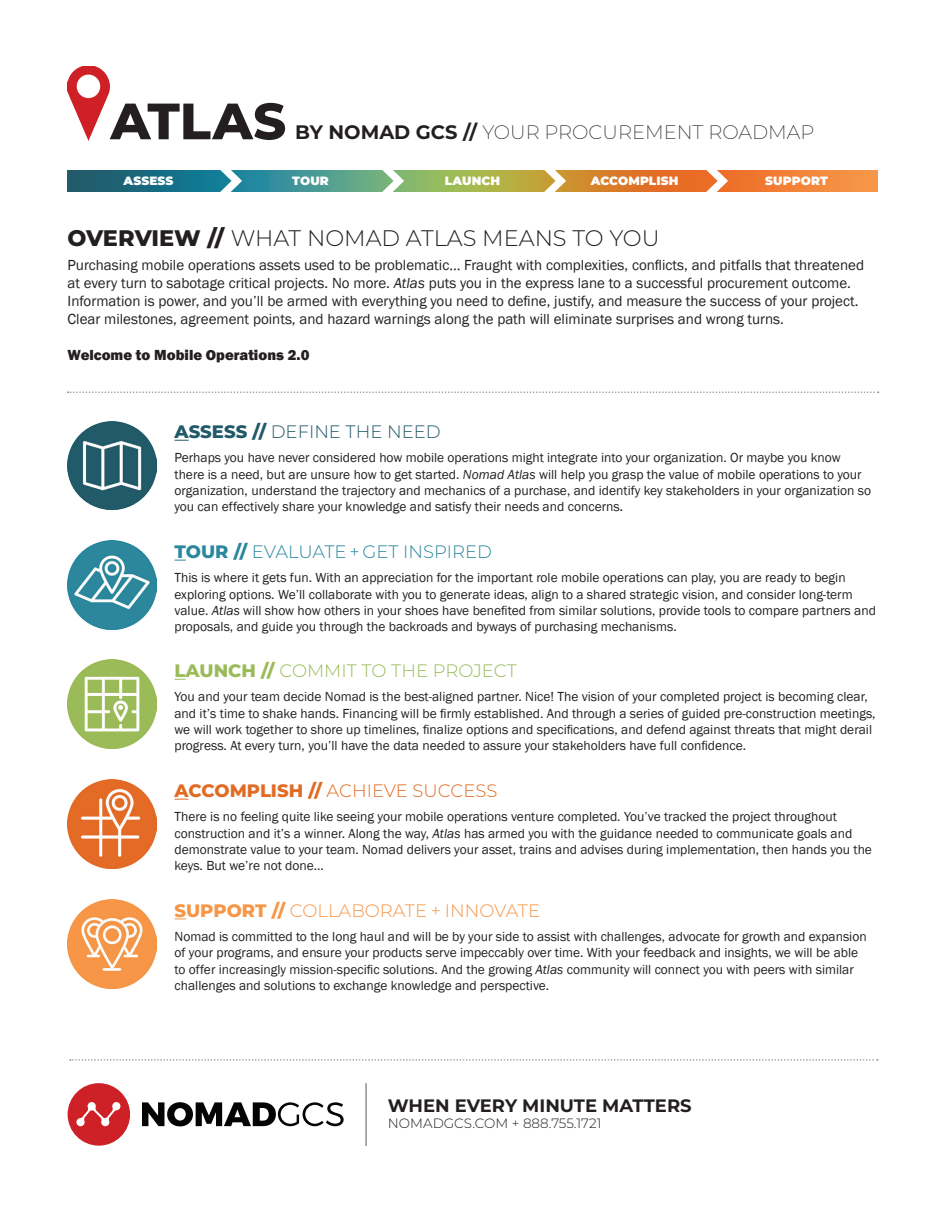
<style>
.page{position:relative;width:945px;height:1215px;background:#fff}
.page>*{position:absolute;margin:0;border:0;box-sizing:border-box;transform-origin:0 0}
.t1{font:800 51px "Montserrat";letter-spacing:.005em;color:#231f20}
.t2{font:300 22.5px "Montserrat";color:#231f20}
.t3{font:200 19.5px "Montserrat";color:#231f20}
.t4{font:300 18px "Montserrat";color:#f79647}
.t5{font:300 18px "Montserrat";color:#2a879d}
.t6{font:300 18px "Montserrat";color:#9abb58}
.t7{font:300 18px "Montserrat";color:#e26b24}
.t8{font:700 18px "Montserrat";color:#231f20}
.t9{font:300 18px "Montserrat";color:#215968}
.t10{font:15px/18px "Franklin Gothic";color:#231f20}
.t11{font:800 15px "Franklin Gothic";color:#231f20}
.t12{font:13.5px/16.2px "Franklin Gothic";color:#231f20}
.t13{font:300 13.5px "Montserrat";color:#231f20}
.t14{font:900 12px "Montserrat";letter-spacing:.01em;color:#fff}
.s1{font-weight:700}
.s2{font-weight:800}
.s3{font-style:italic}
.s4{font-size:15px}
</style>
<div class="page">
<img style="left:68px;top:170px;width:810px;height:22px">
<img style="left:68px;top:66px;width:42px;height:74px">
<svg style="left:175px;top:440px;width:14px;height:1px"></svg>
<svg style="left:175px;top:799px;width:13px;height:1px"></svg>
<img style="left:68px;top:421px;width:88px;height:89px">
<img style="left:68px;top:541px;width:88px;height:88px">
<img style="left:68px;top:660px;width:88px;height:89px">
<img style="left:68px;top:780px;width:88px;height:88px">
<img style="left:68px;top:900px;width:88px;height:88px">
<svg style="left:68px;top:391px;width:811px;height:2px"></svg>
<svg style="left:219px;top:170px;width:23px;height:22px"></svg>
<svg style="left:381px;top:170px;width:23px;height:22px"></svg>
<svg style="left:543px;top:170px;width:23px;height:22px"></svg>
<svg style="left:705px;top:170px;width:23px;height:22px"></svg>
<hr style="left:365px;top:1083px;width:2px;height:63px;background:#231f20">
<svg style="left:70px;top:1059px;width:808px;height:2px"></svg>
<svg style="left:68px;top:1083px;width:62px;height:63px"></svg>
<svg style="left:142px;top:1102px;width:202px;height:24px"></svg>
<p class="t1" style="left:110px;top:84px;width:177px">ATLAS</p>
<p class="t3" style="left:295px;top:119px;width:521px"><span class="s1">BY NOMAD GCS //</span> YOUR PROCUREMENT ROADMAP</p>
<p class="t14" style="left:124px;top:172px;width:51px">ASSESS</p>
<p class="t14" style="left:292px;top:172px;width:38px">TOUR</p>
<p class="t14" style="left:445px;top:172px;width:57px">LAUNCH</p>
<p class="t14" style="left:591px;top:172px;width:89px">ACCOMPLISH</p>
<p class="t14" style="left:765px;top:172px;width:64px">SUPPORT</p>
<p class="t2" style="left:68px;top:223px;width:594px"><span class="s2">OVERVIEW //</span> WHAT NOMAD ATLAS MEANS TO YOU</p>
<p class="t10" style="left:68px;top:257px;width:798px">Purchasing mobile operations assets used to be problematic… Fraught with complexities, conflicts, and pitfalls that threatened at every turn to sabotage critical projects. No more. <span class="s3">Atlas</span> puts you in the express lane to a successful procurement outcome.<br>Information is power, and you’ll be armed with everything you need to define, justify, and measure the success of your project.<br>Clear milestones, agreement points, and hazard warnings along the path will eliminate surprises and wrong turns.</p>
<p class="t11" style="left:68px;top:346px;width:243px">Welcome to Mobile Operations 2.0</p>
<p class="t9" style="left:175px;top:420px;width:268px"><span class="s2">ASSESS //</span> DEFINE THE NEED</p>
<p class="t12" style="left:175px;top:450px;width:698px">Perhaps you have never considered how mobile operations might integrate into your organization. Or maybe you know there is a need, but are unsure how to get started. <span class="s3">Nomad Atlas</span> will help you grasp the value of mobile operations to your organization, understand the trajectory and mechanics of a purchase, and identify key stakeholders in your organization so you can effectively share your knowledge and satisfy their needs and concerns<span class="s4">.</span></p>
<p class="t5" style="left:175px;top:540px;width:319px"><span class="s2">TOUR //</span> EVALUATE + GET INSPIRED</p>
<p class="t12" style="left:175px;top:570px;width:703px">This is where it gets fun. With an appreciation for the important role mobile operations can play, you are ready to begin exploring options. We’ll collaborate with you to generate ideas, align to a shared strategic vision, and consider long-term value. <span class="s3">Atlas</span> will show how others in your shoes have benefited from similar solutions, provide tools to compare partners and proposals, and guide you through the backroads and byways of purchasing mechanisms.</p>
<p class="t6" style="left:175px;top:659px;width:344px"><span class="s2">LAUNCH //</span> COMMIT TO THE PROJECT</p>
<p class="t12" style="left:175px;top:689px;width:703px">You and your team decide Nomad is the best-aligned partner. Nice! The vision of your completed project is becoming clear, and it’s time to shake hands. Financing will be firmly established. And through a series of guided pre-construction meetings, we will work together to shore up timelines, finalize options and specifications, and defend against threats that might derail progress. At every turn, you’ll have the data needed to assure your stakeholders have full confidence.</p>
<p class="t7" style="left:175px;top:779px;width:324px"><span class="s2">ACCOMPLISH //</span> ACHIEVE SUCCESS</p>
<p class="t12" style="left:175px;top:809px;width:699px">There is no feeling quite like seeing your mobile operations venture completed. You’ve tracked the project throughout construction and it’s a winner. Along the way, <span class="s3">Atlas</span> has armed you with the guidance needed to communicate goals and demonstrate value to your team. Nomad delivers your asset, trains and advises during implementation, then hands you the keys. But we’re not done...</p>
<p class="t4" style="left:175px;top:899px;width:367px"><span class="s2">SUPPORT //</span> COLLABORATE + INNOVATE</p>
<p class="t12" style="left:175px;top:929px;width:694px">Nomad is committed to the long haul and will be by your side to assist with challenges, advocate for growth and expansion of your programs, and ensure your products serve impeccably over time. With your feedback and insights, we will be able to offer increasingly mission-specific solutions. And the growing <span class="s3">Atlas</span> community will connect you with peers with similar challenges and solutions to exchange knowledge and perspective.</p>
<p class="t8" style="left:388px;top:1093px;width:305px">WHEN EVERY MINUTE MATTERS</p>
<p class="t13" style="left:388px;top:1114px;width:215px">NOMADGCS.COM + 888.755.1721</p>
</div>
